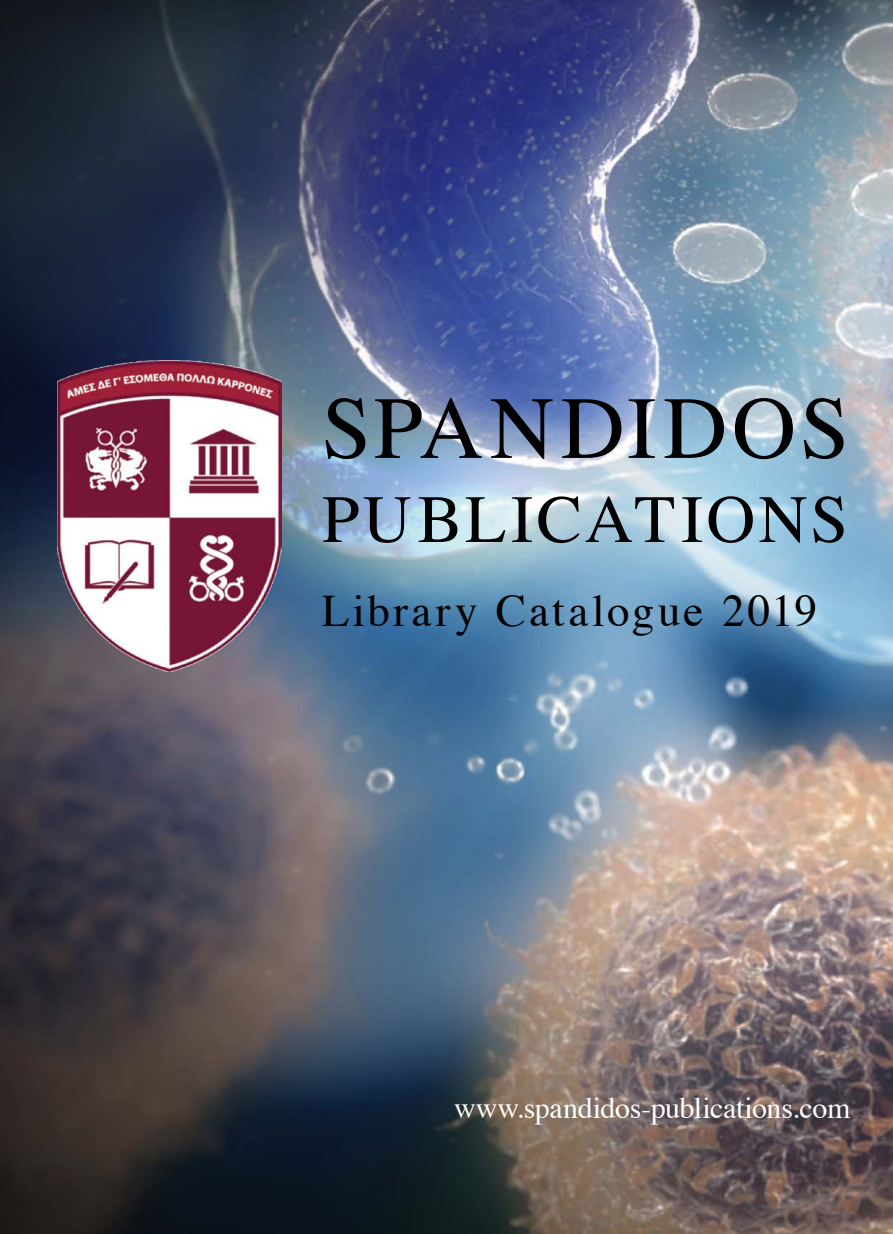
<style>
.page{position:relative;width:893px;height:1234px;background:#fff}
.page>*{position:absolute;margin:0;border:0;box-sizing:border-box;transform-origin:0 0}
.t1{font:88.5px "Times";letter-spacing:.05em;color:#000}
.t2{font:67.5px "Times";letter-spacing:.05em;color:#000}
.t3{font:45px "Times";letter-spacing:.07em;color:#000}
.t4{font:30px "Times";letter-spacing:-.01em;color:#fff}
</style>
<div class="page">
<img style="left:0;top:0;width:893px;height:1233px">
<img style="left:58px;top:360px;width:223px;height:311px">
<h1 class="t1" style="left:322px;top:345px;width:529px">SPANDIDOS</h1>
<h2 class="t2" style="left:322px;top:456px;width:528px">PUBLICATIONS</h2>
<h3 class="t3" style="left:322px;top:568px;width:496px">Library Catalogue 2019</h3>
<p class="t4" style="left:454px;top:1079px;width:398px">www.spandidos-publications.com</p>
</div>
